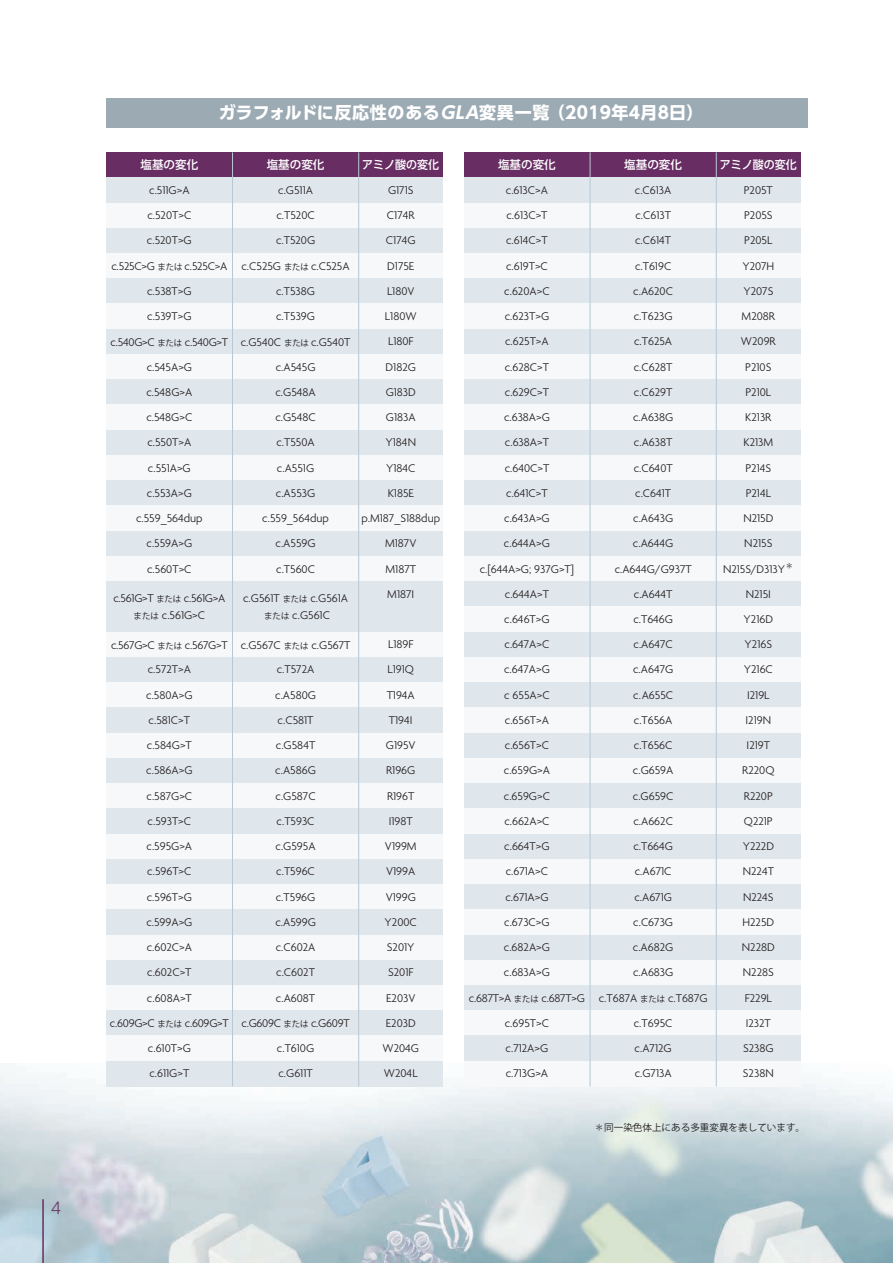
<style>
.page{position:relative;width:893px;height:1263px;background:#fff}
.page>*{position:absolute;margin:0;border:0;box-sizing:border-box;transform-origin:0 0}
.t1{font:700 16.95px "UD Shin Go Pro";letter-spacing:.02em;color:#fff}
.t2{font:300 15.9px "UD Shin Go Pro";color:#682e64}
.t3{font:300 12.15px/25.2px "Agenda";color:#231f20;text-align:center}
.t4{font:300 12.15px/16.8px "Agenda";letter-spacing:-.02em;color:#231f20;text-align:center}
.t5{font:500 11.55px "UD Shin Go Pro";color:#fff}
.t6{font:500 11.55px "UD Shin Go Pro";color:#fff;scale:.95 1}
.t7{font:9.6px "Koz Go Pr 6 N";color:#231f20}
.s1{font-style:italic}
.s2{font-family:"Koz Go Pr 6 N";font-weight:400;font-size:8.4px}
</style>
<div class="page">
<img style="left:0;top:1072px;width:893px;height:191px">
<hr style="left:42px;top:1199px;width:2px;height:64px;background:#682e64">
<div style="left:106px;top:98px;width:702px;height:30px;background:#9caab4"></div>
<div style="left:106px;top:152px;width:337px;height:26px;background:#682e64"></div>
<div style="left:106px;top:178px;width:337px;height:25px;background:#e0e7ec"></div>
<div style="left:106px;top:203px;width:337px;height:25px;background:#f6f8f9"></div>
<div style="left:106px;top:228px;width:337px;height:25px;background:#e0e7ec"></div>
<div style="left:106px;top:253px;width:337px;height:26px;background:#f6f8f9"></div>
<div style="left:106px;top:279px;width:337px;height:25px;background:#e0e7ec"></div>
<div style="left:106px;top:304px;width:337px;height:25px;background:#f6f8f9"></div>
<div style="left:106px;top:329px;width:337px;height:25px;background:#e0e7ec"></div>
<div style="left:106px;top:354px;width:337px;height:26px;background:#f6f8f9"></div>
<div style="left:106px;top:380px;width:337px;height:25px;background:#e0e7ec"></div>
<div style="left:106px;top:405px;width:337px;height:25px;background:#f6f8f9"></div>
<div style="left:106px;top:430px;width:337px;height:25px;background:#e0e7ec"></div>
<div style="left:106px;top:455px;width:337px;height:25px;background:#f6f8f9"></div>
<div style="left:106px;top:480px;width:337px;height:26px;background:#e0e7ec"></div>
<div style="left:106px;top:506px;width:337px;height:25px;background:#f6f8f9"></div>
<div style="left:106px;top:531px;width:337px;height:25px;background:#e0e7ec"></div>
<div style="left:106px;top:556px;width:337px;height:25px;background:#f6f8f9"></div>
<div style="left:106px;top:581px;width:337px;height:76px;background:#e0e7ec"></div>
<div style="left:106px;top:632px;width:337px;height:25px;background:#f6f8f9"></div>
<div style="left:106px;top:657px;width:337px;height:25px;background:#e0e7ec"></div>
<div style="left:106px;top:682px;width:337px;height:26px;background:#f6f8f9"></div>
<div style="left:106px;top:708px;width:337px;height:25px;background:#e0e7ec"></div>
<div style="left:106px;top:733px;width:337px;height:25px;background:#f6f8f9"></div>
<div style="left:106px;top:758px;width:337px;height:25px;background:#e0e7ec"></div>
<div style="left:106px;top:783px;width:337px;height:26px;background:#f6f8f9"></div>
<div style="left:106px;top:809px;width:337px;height:25px;background:#e0e7ec"></div>
<div style="left:106px;top:834px;width:337px;height:25px;background:#f6f8f9"></div>
<div style="left:106px;top:859px;width:337px;height:25px;background:#e0e7ec"></div>
<div style="left:106px;top:884px;width:337px;height:26px;background:#f6f8f9"></div>
<div style="left:106px;top:910px;width:337px;height:25px;background:#e0e7ec"></div>
<div style="left:106px;top:935px;width:337px;height:25px;background:#f6f8f9"></div>
<div style="left:106px;top:960px;width:337px;height:25px;background:#e0e7ec"></div>
<div style="left:106px;top:985px;width:337px;height:25px;background:#f6f8f9"></div>
<div style="left:106px;top:1010px;width:337px;height:26px;background:#e0e7ec"></div>
<div style="left:106px;top:1036px;width:337px;height:25px;background:#f6f8f9"></div>
<div style="left:106px;top:1061px;width:337px;height:25px;background:#e0e7ec"></div>
<hr style="left:232px;top:152px;width:1px;height:934px;background:#b7c7d3">
<hr style="left:358px;top:152px;width:1px;height:934px;background:#b7c7d3">
<div style="left:464px;top:152px;width:336px;height:26px;background:#682e64"></div>
<div style="left:464px;top:178px;width:336px;height:25px;background:#e0e7ec"></div>
<div style="left:464px;top:203px;width:336px;height:25px;background:#f6f8f9"></div>
<div style="left:464px;top:228px;width:336px;height:25px;background:#e0e7ec"></div>
<div style="left:464px;top:253px;width:336px;height:26px;background:#f6f8f9"></div>
<div style="left:464px;top:279px;width:336px;height:25px;background:#e0e7ec"></div>
<div style="left:464px;top:304px;width:336px;height:25px;background:#f6f8f9"></div>
<div style="left:464px;top:329px;width:336px;height:25px;background:#e0e7ec"></div>
<div style="left:464px;top:354px;width:336px;height:26px;background:#f6f8f9"></div>
<div style="left:464px;top:380px;width:336px;height:24px;background:#e0e7ec"></div>
<div style="left:464px;top:405px;width:336px;height:25px;background:#f6f8f9"></div>
<div style="left:464px;top:430px;width:336px;height:25px;background:#e0e7ec"></div>
<div style="left:464px;top:455px;width:336px;height:25px;background:#f6f8f9"></div>
<div style="left:464px;top:531px;width:336px;height:25px;background:#e0e7ec"></div>
<div style="left:464px;top:556px;width:336px;height:25px;background:#f6f8f9"></div>
<div style="left:464px;top:480px;width:336px;height:25px;background:#e0e7ec"></div>
<div style="left:464px;top:506px;width:336px;height:25px;background:#f6f8f9"></div>
<div style="left:464px;top:581px;width:336px;height:26px;background:#e0e7ec"></div>
<div style="left:464px;top:607px;width:336px;height:25px;background:#f6f8f9"></div>
<div style="left:464px;top:632px;width:336px;height:25px;background:#e0e7ec"></div>
<div style="left:464px;top:657px;width:336px;height:25px;background:#f6f8f9"></div>
<div style="left:464px;top:682px;width:336px;height:26px;background:#e0e7ec"></div>
<div style="left:464px;top:708px;width:336px;height:25px;background:#f6f8f9"></div>
<div style="left:464px;top:733px;width:336px;height:25px;background:#e0e7ec"></div>
<div style="left:464px;top:758px;width:336px;height:25px;background:#f6f8f9"></div>
<div style="left:464px;top:783px;width:336px;height:26px;background:#e0e7ec"></div>
<div style="left:464px;top:809px;width:336px;height:25px;background:#f6f8f9"></div>
<div style="left:464px;top:834px;width:336px;height:25px;background:#e0e7ec"></div>
<div style="left:464px;top:859px;width:336px;height:25px;background:#f6f8f9"></div>
<div style="left:464px;top:884px;width:336px;height:26px;background:#e0e7ec"></div>
<div style="left:464px;top:910px;width:336px;height:25px;background:#f6f8f9"></div>
<div style="left:464px;top:935px;width:336px;height:25px;background:#e0e7ec"></div>
<div style="left:464px;top:960px;width:336px;height:25px;background:#f6f8f9"></div>
<div style="left:464px;top:985px;width:336px;height:25px;background:#e0e7ec"></div>
<div style="left:464px;top:1010px;width:336px;height:26px;background:#f6f8f9"></div>
<div style="left:464px;top:1036px;width:336px;height:25px;background:#e0e7ec"></div>
<div style="left:464px;top:1061px;width:336px;height:25px;background:#f6f8f9"></div>
<hr style="left:590px;top:152px;width:1px;height:934px;background:#b7c7d3">
<hr style="left:716px;top:152px;width:1px;height:934px;background:#b7c7d3">
<h2 class="t2" style="left:51px;top:1195px;width:12px">4</h2>
<h1 class="t1" style="left:219px;top:99px;width:486px">ガラフォルドに反応性のある<span class="s1">GLA</span>変異一覧 （2019年4月8日）</h1>
<p class="t5" style="left:140px;top:156px;width:59px">塩基の変化</p>
<p class="t5" style="left:267px;top:156px;width:59px">塩基の変化</p>
<p class="t6" style="left:362px;top:156px;width:82px">アミノ酸の変化</p>
<p class="t3" style="left:111px;top:178px;width:119px">c.511G&gt;A<br>c.520T&gt;C<br>c.520T&gt;G<br>c.525C&gt;G <span class="s2">または</span> c.525C&gt;A c.538T&gt;G<br>c.539T&gt;G<br>c.540G&gt;C <span class="s2">または</span> c.540G&gt;T c.545A&gt;G<br>c.548G&gt;A<br>c.548G&gt;C<br>c.550T&gt;A<br>c.551A&gt;G<br>c.553A&gt;G<br>c.559_564dup<br>c.559A&gt;G<br>c.560T&gt;C</p>
<p class="t4" style="left:113px;top:591px;width:114px">c.561G&gt;T <span class="s2">または</span> c.561G&gt;A<span class="s2">または</span> c.561G&gt;C</p>
<p class="t3" style="left:110px;top:633px;width:120px">c.567G&gt;C <span class="s2">または</span> c.567G&gt;T c.572T&gt;A<br>c.580A&gt;G<br>c.581C&gt;T<br>c.584G&gt;T<br>c.586A&gt;G<br>c.587G&gt;C<br>c.593T&gt;C<br>c.595G&gt;A<br>c.596T&gt;C<br>c.596T&gt;G<br>c.599A&gt;G<br>c.602C&gt;A<br>c.602C&gt;T<br>c.608A&gt;T<br>c.609G&gt;C <span class="s2">または</span> c.609G&gt;T c.610T&gt;G<br>c.611G&gt;T</p>
<p class="t3" style="left:241px;top:178px;width:111px">c.G511A<br>c.T520C<br>c.T520G<br>c.C525G <span class="s2">または</span> c.C525A c.T538G<br>c.T539G<br>c.G540C <span class="s2">または</span> c.G540T c.A545G<br>c.G548A<br>c.G548C<br>c.T550A<br>c.A551G<br>c.A553G<br>c.559_564dup<br>c.A559G<br>c.T560C</p>
<p class="t3" style="left:243px;top:591px;width:107px;line-height:16.8px">c.G561T <span class="s2">または</span> c.G561A<span class="s2">または</span> c.G561C</p>
<p class="t3" style="left:241px;top:633px;width:111px">c.G567C <span class="s2">または</span> c.G567T c.T572A<br>c.A580G<br>c.C581T<br>c.G584T<br>c.A586G<br>c.G587C<br>c.T593C<br>c.G595A<br>c.T596C<br>c.T596G<br>c.A599G<br>c.C602A<br>c.C602T<br>c.A608T<br>c.G609C <span class="s2">または</span> c.G609T c.T610G<br>c.G611T</p>
<p class="t3" style="left:362px;top:178px;width:80px">G171S<br>C174R<br>C174G<br>D175E<br>L180V<br>L180W<br>L180F<br>D182G<br>G183D<br>G183A<br>Y184N<br>Y184C<br>K185E p.M187_S188dup<br>M187V<br>M187T<br>M187I</p>
<p class="t3" style="left:382px;top:632px;width:38px">L189F<br>L191Q<br>T194A<br>T194I<br>G195V<br>R196G<br>R196T<br>I198T<br>V199M<br>V199A<br>V199G<br>Y200C<br>S201Y<br>S201F<br>E203V<br>E203D<br>W204G<br>W204L</p>
<p class="t5" style="left:498px;top:156px;width:59px">塩基の変化</p>
<p class="t5" style="left:624px;top:156px;width:59px">塩基の変化</p>
<p class="t6" style="left:720px;top:156px;width:82px">アミノ酸の変化</p>
<p class="t3" style="left:469px;top:178px;width:117px">c.613C&gt;A<br>c.613C&gt;T<br>c.614C&gt;T<br>c.619T&gt;C<br>c.620A&gt;C<br>c.623T&gt;G<br>c.625T&gt;A<br>c.628C&gt;T<br>c.629C&gt;T<br>c.638A&gt;G<br>c.638A&gt;T<br>c.640C&gt;T<br>c.641C&gt;T<br>c.643A&gt;G<br>c.644A&gt;G<br>c.[644A&gt;G; 937G&gt;T] c.644A&gt;T<br>c.646T&gt;G<br>c.647A&gt;C<br>c.647A&gt;G<br>c 655A&gt;C<br>c.656T&gt;A<br>c.656T&gt;C<br>c.659G&gt;A<br>c.659G&gt;C<br>c.662A&gt;C<br>c.664T&gt;G<br>c.671A&gt;C<br>c.671A&gt;G<br>c.673C&gt;G<br>c.682A&gt;G<br>c.683A&gt;G<br>c.687T&gt;A <span class="s2">または</span> c.687T&gt;G c.695T&gt;C<br>c.712A&gt;G<br>c.713G&gt;A</p>
<p class="t3" style="left:599px;top:178px;width:110px">c.C613A<br>c.C613T<br>c.C614T<br>c.T619C<br>c.A620C<br>c.T623G<br>c.T625A<br>c.C628T<br>c.C629T<br>c.A638G<br>c.A638T<br>c.C640T<br>c.C641T<br>c.A643G<br>c.A644G c.A644G/G937T c.A644T<br>c.T646G<br>c.A647C<br>c.A647G<br>c.A655C<br>c.T656A<br>c.T656C<br>c.G659A<br>c.G659C<br>c.A662C<br>c.T664G<br>c.A671C<br>c.A671G<br>c.C673G<br>c.A682G<br>c.A683G<br>c.T687A <span class="s2">または</span> c.T687G c.T695C<br>c.A712G<br>c.G713A</p>
<p class="t3" style="left:723px;top:178px;width:72px">P205T<br>P205S<br>P205L<br>Y207H<br>Y207S<br>M208R<br>W209R<br>P210S<br>P210L<br>K213R<br>K213M<br>P214S<br>P214L<br>N215D<br>N215S<br>N215S/D313Y<sup>＊<br></sup>N215I<br>Y216D<br>Y216S<br>Y216C<br>I219L<br>I219N<br>I219T<br>R220Q<br>R220P<br>Q221P<br>Y222D<br>N224T<br>N224S<br>H225D<br>N228D<br>N228S<br>F229L<br>I232T<br>S238G<br>S238N</p>
<p class="t7" style="left:595px;top:1122px;width:212px">＊同一染色体上にある多重変異を表しています。</p>
</div>
